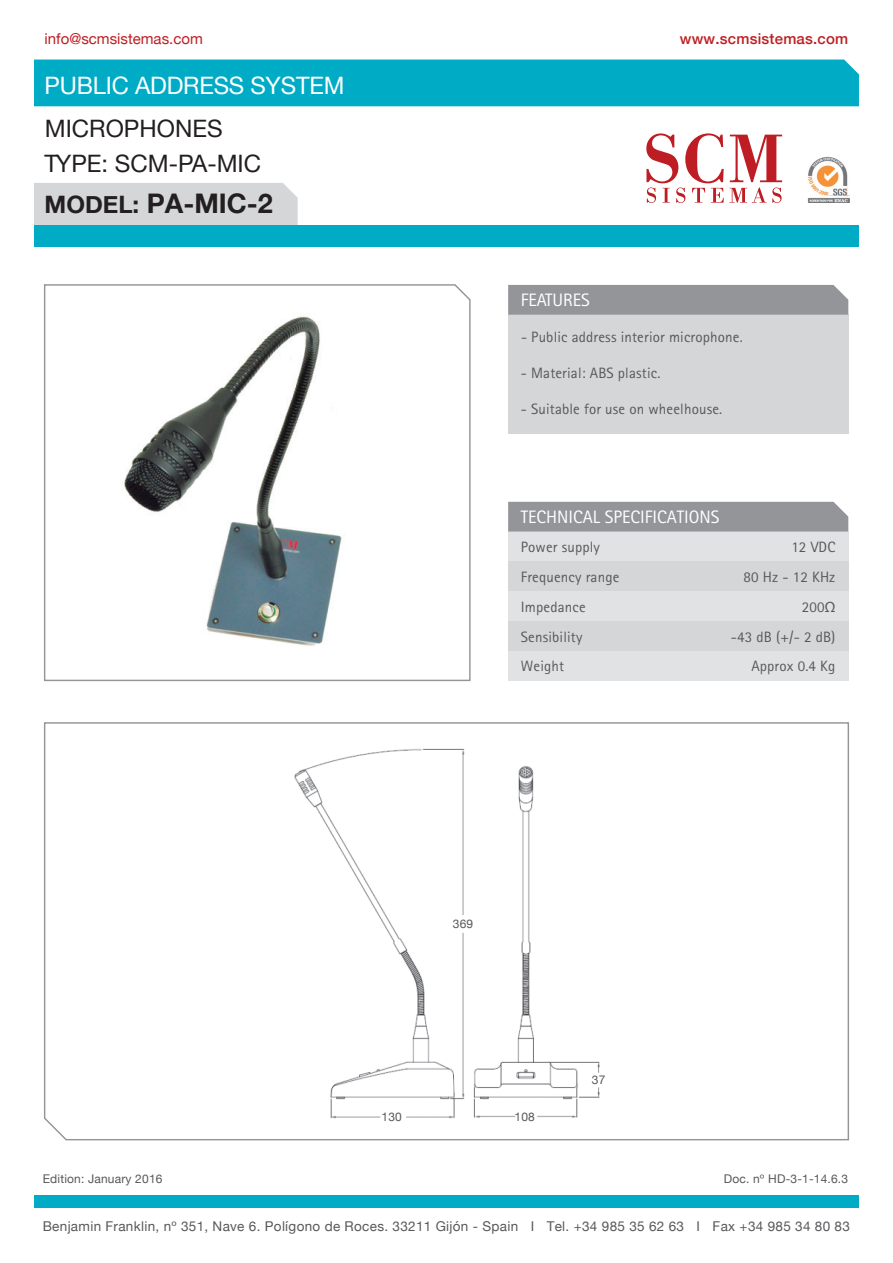
<style>
.page{position:relative;width:893px;height:1263px;background:#fff}
.page>*{position:absolute;margin:0;border:0;box-sizing:border-box;transform-origin:0 0}
.t1{font:700 27px "Helvetica Neue";color:#231f20}
.t2{font:24px "Helvetica Neue";color:#231f20}
.t3{font:24px "Helvetica Neue";letter-spacing:-.01em;color:#fff}
.t4{font:18px "Rotis Sans Serif";color:#fff}
.t5{font:15px "Rotis Sans Serif";letter-spacing:.01em;color:#57585a}
.t6{font:15px "Helvetica Neue";color:#be1e23}
.t7{font:500 15px "Helvetica Neue";letter-spacing:.015em;color:#be1e23}
.t8{font:13.5px "Helvetica Neue";letter-spacing:.025em;color:#57585a}
.t9{font:12px "Helvetica Neue";letter-spacing:.015em;color:#57585a}
.s1{font-size:24px}
.s2{font-family:"Myriad Pro"}
</style>
<div class="page">
<div style="left:34px;top:183px;width:264px;height:42px;background:#d5d6d8"></div>
<div style="left:34px;top:60px;width:825px;height:46px;background:#00abc5"></div>
<div style="left:34px;top:225px;width:825px;height:22px;background:#00abc5"></div>
<div style="left:34px;top:1195px;width:825px;height:13px;background:#00abc5"></div>
<svg style="left:646px;top:133px;width:136px;height:70px"></svg>
<div style="left:508px;top:315px;width:340px;height:119px;background:#d5d6d8"></div>
<div style="left:508px;top:285px;width:340px;height:30px;background:#939598"></div>
<div style="left:508px;top:531px;width:340px;height:30px;background:#e1e2e4"></div>
<div style="left:508px;top:502px;width:340px;height:29px;background:#939598"></div>
<div style="left:508px;top:561px;width:340px;height:30px;background:#d5d6d8"></div>
<div style="left:508px;top:621px;width:340px;height:30px;background:#d5d6d8"></div>
<div style="left:508px;top:651px;width:340px;height:29px;background:#e1e2e4"></div>
<svg style="left:44px;top:284px;width:427px;height:398px"></svg>
<svg style="left:44px;top:722px;width:805px;height:419px"></svg>
<img style="left:807px;top:156px;width:43px;height:47px">
<div style="left:508px;top:591px;width:340px;height:30px;background:#e1e2e4"></div>
<img style="left:287px;top:748px;width:319px;height:379px">
<img style="left:114px;top:307px;width:260px;height:351px">
<p class="t6" style="left:45px;top:28px;width:160px">info@scmsistemas.com</p>
<h2 class="t3" style="left:45px;top:68px;width:301px">PUBLIC ADDRESS SYSTEM</h2>
<h2 class="t2" style="left:45px;top:112px;width:179px">MICROPHONES</h2>
<h2 class="t2" style="left:45px;top:146px;width:218px">TYPE: SCM-PA-MIC</h2>
<h1 class="t1" style="left:45px;top:182px;width:230px"><span class="s1">MODEL:</span> PA-MIC-2</h1>
<p class="t7" style="left:680px;top:26px;width:170px">www.scmsistemas.com</p>
<p class="t4" style="left:521px;top:290px;width:71px">FEATURES</p>
<p class="t5" style="left:521px;top:328px;width:223px">- Public address interior microphone.</p>
<p class="t5" style="left:521px;top:364px;width:141px">- Material: ABS plastic.</p>
<p class="t5" style="left:521px;top:400px;width:203px">- Suitable for use on wheelhouse.</p>
<p class="t4" style="left:521px;top:506px;width:200px">TECHNICAL SPECIFICATIONS</p>
<p class="t5" style="left:521px;top:538px;width:81px">Power supply</p>
<p class="t5" style="left:791px;top:538px;width:46px">12 VDC</p>
<p class="t5" style="left:521px;top:568px;width:100px">Frequency range</p>
<p class="t5" style="left:743px;top:568px;width:93px">80 Hz - 12 KHz</p>
<p class="t5" style="left:521px;top:598px;width:66px">Impedance</p>
<p class="t5" style="left:802px;top:598px;width:35px">200<span class="s2">Ω</span></p>
<p class="t5" style="left:521px;top:628px;width:63px">Sensibility</p>
<p class="t5" style="left:731px;top:628px;width:106px">-43 dB (+/- 2 dB)</p>
<p class="t5" style="left:521px;top:657px;width:45px">Weight</p>
<p class="t5" style="left:751px;top:657px;width:85px">Approx 0.4 Kg</p>
<p class="t9" style="left:453px;top:915px;width:22px">369</p>
<p class="t9" style="left:382px;top:1108px;width:22px">130</p>
<p class="t9" style="left:515px;top:1108px;width:22px">108</p>
<p class="t9" style="left:592px;top:1071px;width:15px">37</p>
<p class="t9" style="left:724px;top:1170px;width:126px">Doc. nº HD-3-1-14.6.3</p>
<p class="t8" style="left:43px;top:1216px;width:809px">Benjamin Franklin, nº 351, Nave 6. Polígono de Roces. 33211 Gijón - Spain I Tel. +34 985 35 62 63 I Fax +34 985 34 80 83</p>
<p class="t9" style="left:43px;top:1170px;width:121px">Edition: January 2016</p>
</div>
